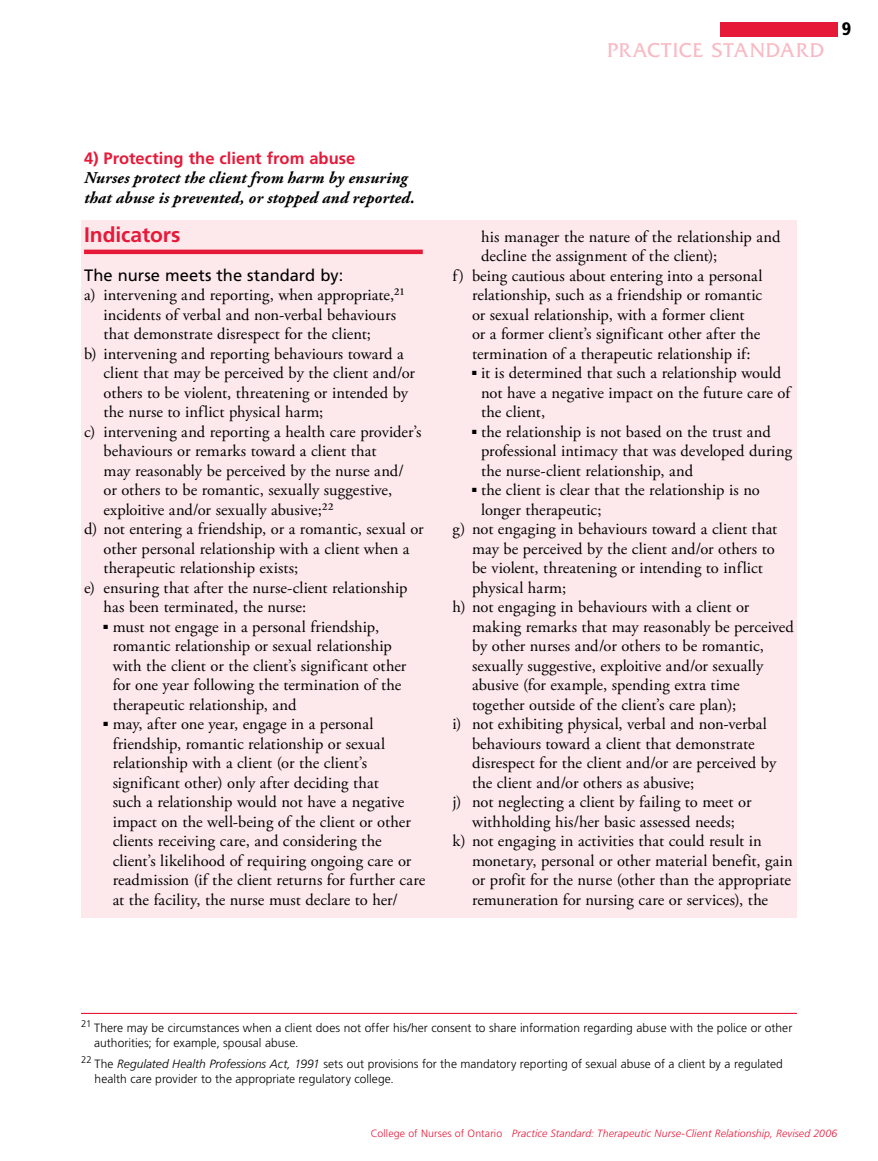
<style>
.page{position:relative;width:878px;height:1161px;background:#fff}
.page>*{position:absolute;margin:0;border:0;box-sizing:border-box;transform-origin:0 0}
.t1{font:21px "Friz Quadrata Std";letter-spacing:.045em;color:#f8bac4}
.t2{font:700 21px "Frutiger LT Std";letter-spacing:-.005em;color:#e71939}
.t3{font:900 condensed 18px "Frutiger LT Std";color:#000}
.t4{font:16.5px/19.5px "Adobe Garamond Pro";letter-spacing:.005em;color:#000}
.t5{font:italic 700 16.5px/19.5px "Adobe Garamond Pro";letter-spacing:.005em;color:#000}
.t6{font:700 16.5px "Frutiger LT Std";color:#e71939}
.t7{font:16.5px "Frutiger LT Std";color:#000}
.t8{font:300 12px/15px "Frutiger LT Std";color:#000}
.t9{font:italic 300 10.5px "Frutiger LT Std";letter-spacing:.01em;color:#e71939}
.t10{font:300 9.6px "Frutiger LT Std";color:#000}
.s1{font-style:italic}
.s2{font-style:normal}
</style>
<div class="page">
<div style="left:719px;top:24px;width:118px;height:13px;background:#e71939"></div>
<div style="left:719px;top:22px;width:118px;height:14px;background:#e71939"></div>
<div style="left:81px;top:220px;width:715px;height:698px;background:#fde8eb"></div>
<hr style="left:84px;top:250px;width:339px;height:4px;background:#e71939">
<hr style="left:81px;top:1013px;width:715px;height:1px;background:#e71939">
<p class="t1" style="left:607px;top:39px;width:218px">PRACTICE STANDARD</p>
<p class="t3" style="left:842px;top:18px;width:11px">9</p>
<p class="t6" style="left:84px;top:148px;width:273px">4) Protecting the client from abuse</p>
<p class="t5" style="left:84px;top:168px;width:332px">Nurses protect the client from harm by ensuring that abuse is prevented, or stopped and reported.</p>
<p class="t2" style="left:84px;top:222px;width:98px">Indicators</p>
<p class="t7" style="left:84px;top:265px;width:261px">The nurse meets the standard by:</p>
<p class="t4" style="left:84px;top:286px;width:323px">a) intervening and reporting, when appropriate,21</p>
<p class="t4" style="left:104px;top:305px;width:294px">incidents of verbal and non-verbal behaviours</p>
<p class="t4" style="left:104px;top:325px;width:269px">that demonstrate disrespect for the client;</p>
<p class="t4" style="left:84px;top:344px;width:321px">b) intervening and reporting behaviours toward a</p>
<p class="t4" style="left:104px;top:364px;width:313px">client that may be perceived by the client and/or</p>
<p class="t4" style="left:104px;top:383px;width:306px">others to be violent, threatening or intended by</p>
<p class="t4" style="left:104px;top:403px;width:221px">the nurse to inflict physical harm;</p>
<p class="t4" style="left:84px;top:422px;width:339px">c) intervening and reporting a health care provider’s</p>
<p class="t4" style="left:104px;top:442px;width:274px">behaviours or remarks toward a client that</p>
<p class="t4" style="left:104px;top:461px;width:302px">may reasonably be perceived by the nurse and/</p>
<p class="t4" style="left:104px;top:481px;width:290px">or others to be romantic, sexually suggestive,</p>
<p class="t4" style="left:104px;top:500px;width:232px">exploitive and/or sexually abusive;22</p>
<p class="t4" style="left:84px;top:520px;width:341px">d) not entering a friendship, or a romantic, sexual or</p>
<p class="t4" style="left:104px;top:539px;width:307px">other personal relationship with a client when a</p>
<p class="t4" style="left:104px;top:559px;width:196px">therapeutic relationship exists;</p>
<p class="t4" style="left:84px;top:578px;width:325px">e) ensuring that after the nurse-client relationship</p>
<p class="t4" style="left:104px;top:598px;width:204px">has been terminated, the nurse:</p>
<p class="t4" style="left:113px;top:617px;width:295px;text-indent:-9px">■ must not engage in a personal friendship, romantic relationship or sexual relationship with the client or the client’s significant other for one year following the termination of the therapeutic relationship, and</p>
<p class="t4" style="left:113px;top:715px;width:314px;text-indent:-9px">■ may, after one year, engage in a personal friendship, romantic relationship or sexual relationship with a client (or the client’s significant other) only after deciding that<br>such a relationship would not have a negative impact on the well-being of the client or other clients receiving care, and considering the client’s likelihood of requiring ongoing care or readmission (if the client returns for further care at the facility, the nurse must declare to her/</p>
<p class="t4" style="left:481px;top:227px;width:301px">his manager the nature of the relationship and</p>
<p class="t4" style="left:481px;top:247px;width:238px">decline the assignment of the client);</p>
<p class="t4" style="left:452px;top:266px;width:311px">f) being cautious about entering into a personal</p>
<p class="t4" style="left:472px;top:286px;width:292px">relationship, such as a friendship or romantic</p>
<p class="t4" style="left:472px;top:305px;width:274px">or sexual relationship, with a former client</p>
<p class="t4" style="left:472px;top:325px;width:290px">or a former client’s significant other after the</p>
<p class="t4" style="left:472px;top:344px;width:280px">termination of a therapeutic relationship if:</p>
<p class="t4" style="left:481px;top:364px;width:310px;text-indent:-9px">■ it is determined that such a relationship would not have a negative impact on the future care of the client,</p>
<p class="t4" style="left:481px;top:422px;width:312px;text-indent:-9px">■ the relationship is not based on the trust and professional intimacy that was developed during the nurse-client relationship, and</p>
<p class="t4" style="left:472px;top:481px;width:289px">■ the client is clear that the relationship is no</p>
<p class="t4" style="left:481px;top:500px;width:122px">longer therapeutic;</p>
<p class="t4" style="left:452px;top:520px;width:326px">g) not engaging in behaviours toward a client that</p>
<p class="t4" style="left:472px;top:539px;width:304px">may be perceived by the client and/or others to</p>
<p class="t4" style="left:472px;top:559px;width:292px">be violent, threatening or intending to inflict</p>
<p class="t4" style="left:472px;top:578px;width:96px">physical harm;</p>
<p class="t4" style="left:452px;top:598px;width:298px">h) not engaging in behaviours with a client or</p>
<p class="t4" style="left:472px;top:617px;width:323px">making remarks that may reasonably be perceived</p>
<p class="t4" style="left:472px;top:637px;width:293px">by other nurses and/or others to be romantic,</p>
<p class="t4" style="left:472px;top:656px;width:293px">sexually suggestive, exploitive and/or sexually</p>
<p class="t4" style="left:472px;top:676px;width:269px">abusive (for example, spending extra time</p>
<p class="t4" style="left:472px;top:695px;width:266px">together outside of the client’s care plan);</p>
<p class="t4" style="left:452px;top:715px;width:316px">i) not exhibiting physical, verbal and non-verbal</p>
<p class="t4" style="left:472px;top:734px;width:284px">behaviours toward a client that demonstrate</p>
<p class="t4" style="left:472px;top:754px;width:306px">disrespect for the client and/or are perceived by</p>
<p class="t4" style="left:472px;top:773px;width:224px">the client and/or others as abusive;</p>
<p class="t4" style="left:452px;top:793px;width:300px">j) not neglecting a client by failing to meet or</p>
<p class="t4" style="left:472px;top:812px;width:264px">withholding his/her basic assessed needs;</p>
<p class="t4" style="left:452px;top:832px;width:311px">k) not engaging in activities that could result in</p>
<p class="t4" style="left:472px;top:851px;width:322px">monetary, personal or other material benefit, gain</p>
<p class="t4" style="left:472px;top:871px;width:320px">or profit for the nurse (other than the appropriate</p>
<p class="t4" style="left:472px;top:890px;width:298px">remuneration for nursing care or services), the</p>
<p class="t10" style="left:81px;top:1018px;width:12px">21</p>
<p class="t8" style="left:94px;top:1021px;width:699px">There may be circumstances when a client does not offer his/her consent to share information regarding abuse with the police or other authorities; for example, spousal abuse.</p>
<p class="t10" style="left:81px;top:1054px;width:12px">22</p>
<p class="t8" style="left:95px;top:1057px;width:689px">The <span class="s1">Regulated Health Professions Act, 1991</span> sets out provisions for the mandatory reporting of sexual abuse of a client by a regulated health care provider to the appropriate regulatory college.</p>
<p class="t9" style="left:371px;top:1128px;width:468px"><span class="s2">College of Nurses of Ontario</span> Practice Standard: Therapeutic Nurse-Client Relationship, Revised 2006</p>
</div>
